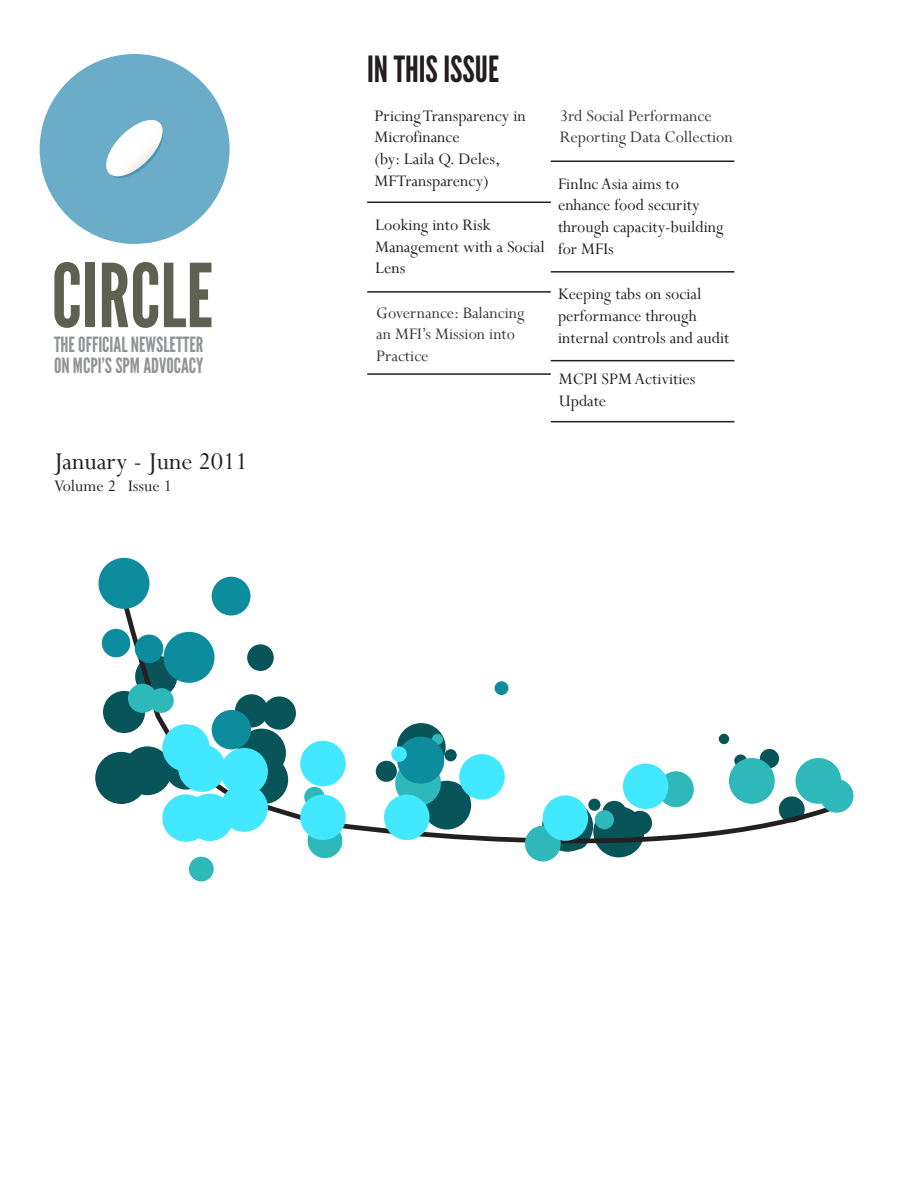
<style>
.page{position:relative;width:918px;height:1188px;background:#fff}
.page>*{position:absolute;margin:0;border:0;box-sizing:border-box;transform-origin:0 0}
.t1{font:36px "League Gothic";color:#231f20}
.t2{font:27px "Perpetua";color:#231f20}
.t3{font:21px/21px "League Gothic";color:#919496}
.t4{font:18px/21.6px "Perpetua";color:#231f20}
.t5{font:18px/21.6px "Perpetua";color:#383839}
</style>
<div class="page">
<div style="left:40px;top:54px;width:190px;height:190px;background:#6badc9;border-radius:50%"></div>
<svg style="left:106px;top:120px;width:57px;height:58px"></svg>
<svg style="left:54px;top:262px;width:26px;height:66px"></svg>
<div style="left:85px;top:263px;width:10px;height:64px;background:#5e6152"></div>
<svg style="left:102px;top:262px;width:56px;height:66px"></svg>
<svg style="left:164px;top:263px;width:47px;height:64px"></svg>
<hr style="left:367px;top:373px;width:184px;height:2px;background:#231f20">
<hr style="left:551px;top:161px;width:183px;height:1px;background:#231f20">
<hr style="left:551px;top:360px;width:183px;height:1px;background:#231f20">
<hr style="left:551px;top:271px;width:183px;height:2px;background:#231f20">
<hr style="left:367px;top:202px;width:184px;height:1px;background:#231f20">
<hr style="left:551px;top:421px;width:183px;height:1px;background:#231f20">
<hr style="left:367px;top:291px;width:184px;height:2px;background:#231f20">
<div style="left:95px;top:752px;width:52px;height:52px;background:#085459;border-radius:50%"></div>
<div style="left:103px;top:691px;width:42px;height:42px;background:#085459;border-radius:50%"></div>
<svg style="left:115px;top:566px;width:736px;height:308px"></svg>
<div style="left:432px;top:734px;width:11px;height:11px;background:#2eb8ba;border-radius:50%"></div>
<div style="left:729px;top:758px;width:46px;height:46px;background:#2eb8ba;border-radius:50%"></div>
<div style="left:395px;top:760px;width:46px;height:46px;background:#2eb8ba;border-radius:50%"></div>
<div style="left:795px;top:758px;width:46px;height:46px;background:#2eb8ba;border-radius:50%"></div>
<div style="left:820px;top:779px;width:34px;height:34px;background:#2eb8ba;border-radius:50%"></div>
<div style="left:658px;top:771px;width:36px;height:36px;background:#2eb8ba;border-radius:50%"></div>
<div style="left:525px;top:826px;width:36px;height:35px;background:#2eb8ba;border-radius:50%"></div>
<div style="left:595px;top:810px;width:19px;height:19px;background:#2eb8ba;border-radius:50%"></div>
<div style="left:308px;top:823px;width:34px;height:35px;background:#2eb8ba;border-radius:50%"></div>
<div style="left:304px;top:787px;width:21px;height:20px;background:#2eb8ba;border-radius:50%"></div>
<div style="left:128px;top:684px;width:29px;height:29px;background:#2eb8ba;border-radius:50%"></div>
<div style="left:149px;top:688px;width:25px;height:25px;background:#2eb8ba;border-radius:50%"></div>
<div style="left:189px;top:857px;width:25px;height:24px;background:#2eb8ba;border-radius:50%"></div>
<div style="left:212px;top:577px;width:38px;height:39px;background:#0d8c9e;border-radius:50%"></div>
<div style="left:98px;top:558px;width:51px;height:51px;background:#0d8c9e;border-radius:50%"></div>
<div style="left:164px;top:632px;width:51px;height:51px;background:#0d8c9e;border-radius:50%"></div>
<div style="left:135px;top:635px;width:28px;height:28px;background:#0d8c9e;border-radius:50%"></div>
<div style="left:102px;top:629px;width:28px;height:28px;background:#0d8c9e;border-radius:50%"></div>
<div style="left:212px;top:710px;width:39px;height:39px;background:#0d8c9e;border-radius:50%"></div>
<div style="left:397px;top:737px;width:47px;height:47px;background:#0d8c9e;border-radius:50%"></div>
<div style="left:495px;top:681px;width:13px;height:14px;background:#0d8c9e;border-radius:50%"></div>
<div style="left:300px;top:741px;width:46px;height:45px;background:#42e8ff;border-radius:50%"></div>
<div style="left:459px;top:754px;width:46px;height:46px;background:#42e8ff;border-radius:50%"></div>
<div style="left:391px;top:746px;width:16px;height:16px;background:#42e8ff;border-radius:50%"></div>
<div style="left:623px;top:764px;width:45px;height:45px;background:#42e8ff;border-radius:50%"></div>
<div style="left:543px;top:795px;width:45px;height:46px;background:#42e8ff;border-radius:50%"></div>
<div style="left:384px;top:795px;width:46px;height:45px;background:#42e8ff;border-radius:50%"></div>
<div style="left:300px;top:795px;width:46px;height:45px;background:#42e8ff;border-radius:50%"></div>
<div style="left:220px;top:784px;width:48px;height:48px;background:#42e8ff;border-radius:50%"></div>
<div style="left:220px;top:748px;width:48px;height:47px;background:#42e8ff;border-radius:50%"></div>
<div style="left:178px;top:744px;width:48px;height:48px;background:#42e8ff;border-radius:50%"></div>
<div style="left:162px;top:724px;width:48px;height:48px;background:#42e8ff;border-radius:50%"></div>
<div style="left:186px;top:794px;width:48px;height:47px;background:#42e8ff;border-radius:50%"></div>
<div style="left:162px;top:794px;width:48px;height:48px;background:#42e8ff;border-radius:50%"></div>
<p class="t3" style="left:54px;top:335px;width:151px">THE OFFICIAL NEWSLETTER<br>ON MCPI’S SPM ADVOCACY</p>
<p class="t2" style="left:54px;top:444px;width:195px">January - June 2011</p>
<p class="t4" style="left:54px;top:475px;width:120px">Volume 2 Issue 1</p>
<p class="t1" style="left:367px;top:48px;width:133px">IN THIS ISSUE</p>
<p class="t4" style="left:374px;top:104px;width:153px">Pricing Transparency in<br>Microfinance</p>
<p class="t4" style="left:374px;top:148px;width:127px">(by: Laila Q. Deles,<br>MFTransparency)</p>
<p class="t4" style="left:375px;top:214px;width:171px">Looking into Risk<br>Management with a Social<br>Lens</p>
<p class="t5" style="left:376px;top:301px;width:150px">Governance: Balancing an MFI’s Mission into<br>Practice</p>
<p class="t5" style="left:560px;top:104px;width:174px">3rd Social Performance<br>Reporting Data Collection</p>
<p class="t4" style="left:558px;top:172px;width:167px">FinInc Asia aims to enhance food security through capacity-building for MFIs</p>
<p class="t4" style="left:558px;top:283px;width:173px">Keeping tabs on social performance through internal controls and audit</p>
<p class="t4" style="left:559px;top:368px;width:138px">MCPI SPM Activities<br>Update</p>
</div>
